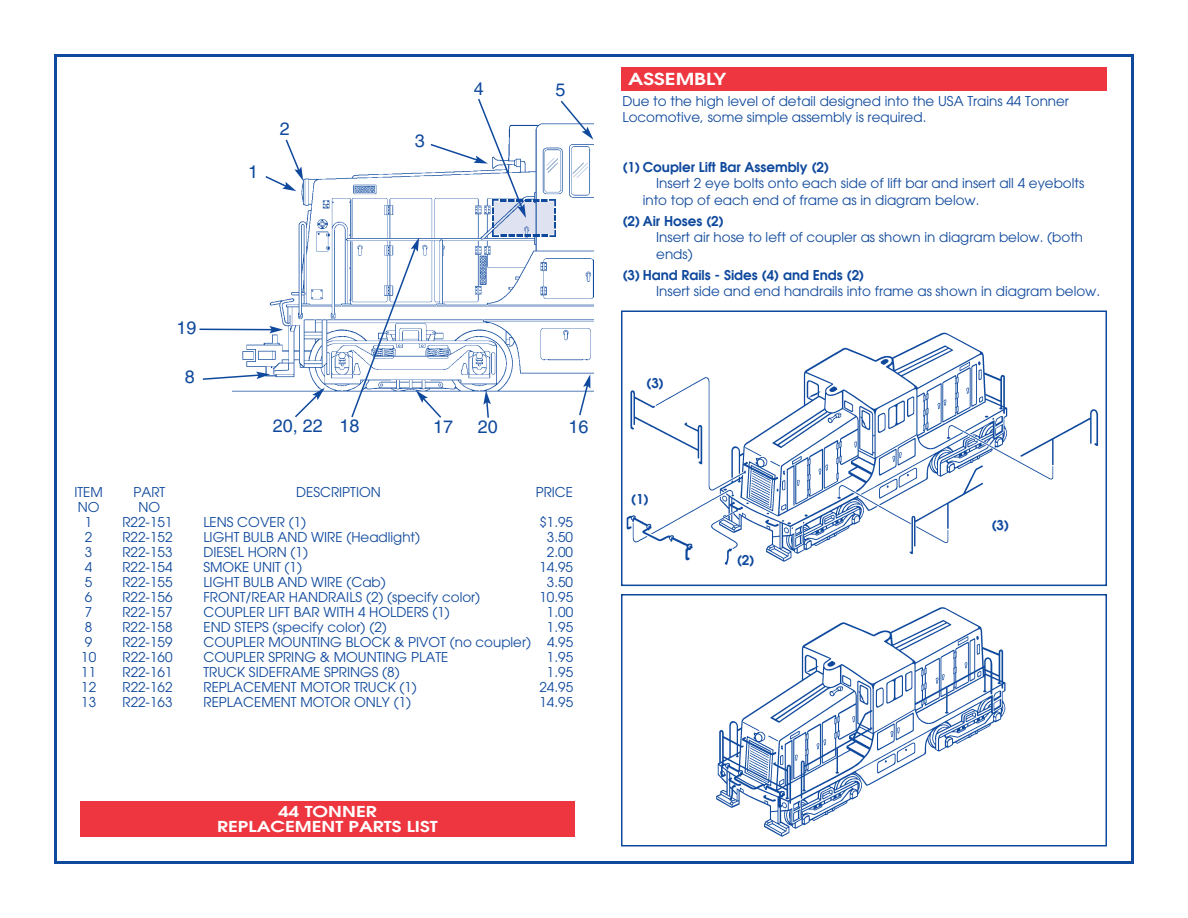
<style>
.page{position:relative;width:1188px;height:918px;background:#fff}
.page>*{position:absolute;margin:0;border:0;box-sizing:border-box;transform-origin:0 0}
.t1{font:18px "Helvetica";color:#0f499d}
.t2{font:600 16.5px "Avant Garde";color:#fff;scale:1.25 1}
.t3{font:600 15px/15px "Avant Garde";color:#fff;text-align:center;scale:1.25 1}
.t4{font:13.5px/16.5px "Avant Garde";color:#0f499d}
.t5{font:600 13.5px "Avant Garde";color:#0f499d}
</style>
<div class="page">
<img style="left:626px;top:332px;width:473px;height:233px">
<div style="left:621px;top:310px;width:486px;height:276px;border:2px solid #0f499d"></div>
<img style="left:716px;top:607px;width:290px;height:230px">
<div style="left:621px;top:594px;width:486px;height:252px;border:2px solid #0f499d"></div>
<div style="left:621px;top:68px;width:486px;height:23px;background:#ee3640"></div>
<img style="left:232px;top:177px;width:118px;height:215px">
<div style="left:80px;top:801px;width:495px;height:36px;background:#ee3640"></div>
<svg style="left:202px;top:372px;width:68px;height:9px"></svg>
<svg style="left:264px;top:139px;width:39px;height:52px"></svg>
<svg style="left:199px;top:326px;width:84px;height:7px"></svg>
<svg style="left:350px;top:98px;width:243px;height:320px"></svg>
<svg style="left:293px;top:388px;width:32px;height:30px"></svg>
<h1 class="t1" style="left:248px;top:165px;width:12px">1</h1>
<h1 class="t1" style="left:280px;top:122px;width:12px">2</h1>
<h1 class="t1" style="left:415px;top:134px;width:12px">3</h1>
<h1 class="t1" style="left:474px;top:82px;width:12px">4</h1>
<h1 class="t1" style="left:555px;top:83px;width:12px">5</h1>
<h1 class="t1" style="left:177px;top:321px;width:22px">19</h1>
<h1 class="t1" style="left:185px;top:371px;width:12px">8</h1>
<h1 class="t1" style="left:340px;top:419px;width:22px">18</h1>
<h1 class="t1" style="left:433px;top:420px;width:22px">17</h1>
<h1 class="t1" style="left:273px;top:419px;width:52px">20, 22</h1>
<h1 class="t1" style="left:478px;top:420px;width:22px">20</h1>
<h1 class="t1" style="left:569px;top:420px;width:22px">16</h1>
<p class="t4" style="left:74px;top:485px;width:30px">ITEM</p>
<p class="t4" style="left:133px;top:485px;width:33px">PART</p>
<p class="t4" style="left:296px;top:485px;width:86px">DESCRIPTION</p>
<p class="t4" style="left:536px;top:485px;width:39px">PRICE</p>
<p class="t4" style="left:78px;top:500px;width:23px">NO</p>
<p class="t4" style="left:139px;top:500px;width:23px">NO</p>
<p class="t4" style="left:85px;top:515px;width:9px">1</p>
<p class="t4" style="left:122px;top:515px;width:52px">R22-151</p>
<p class="t4" style="left:203px;top:515px;width:104px">LENS COVER (1)</p>
<p class="t4" style="left:539px;top:515px;width:35px">$1.95</p>
<p class="t4" style="left:85px;top:530px;width:9px">2</p>
<p class="t4" style="left:122px;top:530px;width:52px">R22-152</p>
<p class="t4" style="left:203px;top:530px;width:218px">LIGHT BULB AND WIRE (Headlight)</p>
<p class="t4" style="left:547px;top:530px;width:28px">3.50</p>
<p class="t4" style="left:85px;top:545px;width:9px">3</p>
<p class="t4" style="left:122px;top:545px;width:52px">R22-153</p>
<p class="t4" style="left:203px;top:545px;width:106px">DIESEL HORN (1)</p>
<p class="t4" style="left:547px;top:545px;width:28px">2.00</p>
<p class="t4" style="left:85px;top:560px;width:9px">4</p>
<p class="t4" style="left:122px;top:560px;width:52px">R22-154</p>
<p class="t4" style="left:203px;top:560px;width:100px">SMOKE UNIT (1)</p>
<p class="t4" style="left:539px;top:560px;width:35px">14.95</p>
<p class="t4" style="left:85px;top:575px;width:9px">5</p>
<p class="t4" style="left:122px;top:575px;width:52px">R22-155</p>
<p class="t4" style="left:203px;top:575px;width:184px">LIGHT BULB AND WIRE (Cab)</p>
<p class="t4" style="left:547px;top:575px;width:28px">3.50</p>
<p class="t4" style="left:85px;top:590px;width:9px">6</p>
<p class="t4" style="left:122px;top:590px;width:52px">R22-156</p>
<p class="t4" style="left:203px;top:590px;width:278px">FRONT/REAR HANDRAILS (2) (specify color)</p>
<p class="t4" style="left:540px;top:590px;width:35px">10.95</p>
<p class="t4" style="left:85px;top:605px;width:9px">7</p>
<p class="t4" style="left:122px;top:605px;width:52px">R22-157</p>
<p class="t4" style="left:203px;top:605px;width:248px">COUPLER LIFT BAR WITH 4 HOLDERS (1)</p>
<p class="t4" style="left:547px;top:605px;width:28px">1.00</p>
<p class="t4" style="left:85px;top:620px;width:9px">8</p>
<p class="t4" style="left:122px;top:620px;width:52px">R22-158</p>
<p class="t4" style="left:203px;top:620px;width:185px">END STEPS (specify color) (2)</p>
<p class="t4" style="left:547px;top:620px;width:28px">1.95</p>
<p class="t4" style="left:85px;top:635px;width:9px">9</p>
<p class="t4" style="left:122px;top:635px;width:52px">R22-159</p>
<p class="t4" style="left:203px;top:635px;width:371px">COUPLER MOUNTING BLOCK &amp; PIVOT (no coupler) 4.95</p>
<p class="t4" style="left:81px;top:650px;width:16px">10</p>
<p class="t4" style="left:122px;top:650px;width:52px">R22-160</p>
<p class="t4" style="left:203px;top:650px;width:246px">COUPLER SPRING &amp; MOUNTING PLATE</p>
<p class="t4" style="left:547px;top:650px;width:28px">1.95</p>
<p class="t4" style="left:81px;top:665px;width:16px">11</p>
<p class="t4" style="left:122px;top:665px;width:52px">R22-161</p>
<p class="t4" style="left:203px;top:665px;width:198px">TRUCK SIDEFRAME SPRINGS (8)</p>
<p class="t4" style="left:547px;top:665px;width:28px">1.95</p>
<p class="t4" style="left:81px;top:680px;width:16px">12</p>
<p class="t4" style="left:122px;top:680px;width:52px">R22-162</p>
<p class="t4" style="left:203px;top:680px;width:215px">REPLACEMENT MOTOR TRUCK (1)</p>
<p class="t4" style="left:540px;top:680px;width:35px">24.95</p>
<p class="t4" style="left:81px;top:695px;width:16px">13</p>
<p class="t4" style="left:122px;top:695px;width:52px">R22-163</p>
<p class="t4" style="left:203px;top:695px;width:209px">REPLACEMENT MOTOR ONLY (1)</p>
<p class="t4" style="left:540px;top:695px;width:35px">14.95</p>
<p class="t2" style="left:628px;top:70px;width:80px">ASSEMBLY</p>
<p class="t4" style="left:622px;top:94px;width:448px">Due to the high level of detail designed into the USA Trains 44 Tonner<br>Locomotive, some simple assembly is required.</p>
<p class="t5" style="left:622px;top:159px;width:208px">(1) Coupler Lift Bar Assembly (2)</p>
<p class="t4" style="left:643px;top:176px;width:443px;text-indent:14px">Insert 2 eye bolts onto each side of lift bar and insert all 4 eyebolts into top of each end of frame as in diagram below.</p>
<p class="t5" style="left:622px;top:213px;width:103px">(2) Air Hoses (2)</p>
<p class="t4" style="left:656px;top:230px;width:428px">Insert air hose to left of coupler as shown in diagram below. (both ends)</p>
<p class="t5" style="left:622px;top:267px;width:243px">(3) Hand Rails - Sides (4) and Ends (2)</p>
<p class="t4" style="left:656px;top:284px;width:446px">Insert side and end handrails into frame as shown in diagram below.</p>
<p class="t5" style="left:646px;top:376px;width:19px">(3)</p>
<p class="t5" style="left:631px;top:492px;width:19px">(1)</p>
<p class="t5" style="left:737px;top:553px;width:19px">(2)</p>
<p class="t5" style="left:991px;top:517px;width:19px">(3)</p>
<p class="t3" style="left:217px;top:804px;width:178px">44 TONNER<br>REPLACEMENT PARTS LIST</p>
</div>
